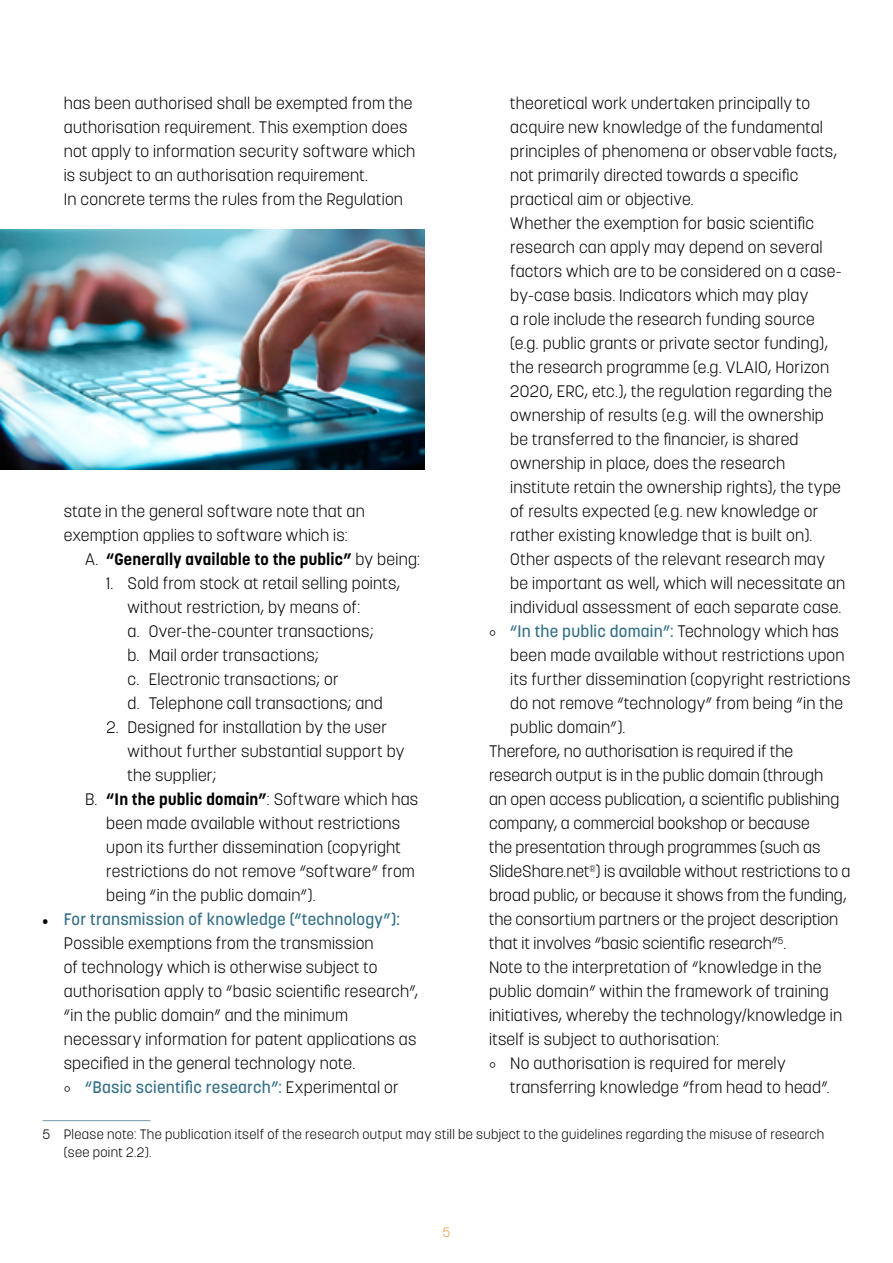
<style>
.page{position:relative;width:893px;height:1263px;background:#fff}
.page>*{position:absolute;margin:0;border:0;box-sizing:border-box;transform-origin:0 0}
.t1{font:300 16.5px/24px "Korolev";letter-spacing:.015em;color:#000}
.t2{font:700 16.5px "Korolev";letter-spacing:.01em;color:#000}
.t3{font:500 16.5px "Korolev";letter-spacing:.01em;color:#326f86}
.t4{font:300 13.65px "Korolev";color:#e6a140}
.t5{font:300 13.5px/18px "Korolev";letter-spacing:.025em;color:#000}
.s1{font-weight:300;color:#000}
.s2{font-weight:300}
.s3{font-weight:700}
.s4{font-size:11.55px}
.s5{font-weight:500;color:#326f86}
</style>
<div class="page">
<hr style="left:43px;top:1120px;width:108px;height:1px;background:#7497a6">
<img style="left:0;top:229px;width:425px;height:240px">
<p class="t1" style="left:64px;top:91px;width:353px">has been authorised shall be exempted from the authorisation requirement. This exemption does not apply to information security software which is subject to an authorisation requirement.<br>In concrete terms the rules from the Regulation</p>
<p class="t1" style="left:510px;top:91px;width:302px">theoretical work undertaken principally to</p>
<p class="t1" style="left:510px;top:115px;width:314px">acquire new knowledge of the fundamental</p>
<p class="t1" style="left:510px;top:139px;width:328px">principles of phenomena or observable facts,</p>
<p class="t1" style="left:510px;top:163px;width:290px">not primarily directed towards a specific</p>
<p class="t1" style="left:510px;top:187px;width:185px">practical aim or objective.</p>
<p class="t1" style="left:510px;top:211px;width:306px">Whether the exemption for basic scientific</p>
<p class="t1" style="left:510px;top:235px;width:314px">research can apply may depend on several</p>
<p class="t1" style="left:510px;top:259px;width:333px">factors which are to be considered on a case-</p>
<p class="t1" style="left:510px;top:283px;width:300px">by-case basis. Indicators which may play</p>
<p class="t1" style="left:510px;top:307px;width:306px">a role include the research funding source</p>
<p class="t1" style="left:510px;top:331px;width:319px">(e.g. public grants or private sector funding),</p>
<p class="t1" style="left:510px;top:355px;width:321px">the research programme (e.g. VLAIO, Horizon</p>
<p class="t1" style="left:510px;top:379px;width:323px">2020, ERC, etc.), the regulation regarding the</p>
<p class="t1" style="left:510px;top:403px;width:315px">ownership of results (e.g. will the ownership</p>
<p class="t1" style="left:510px;top:427px;width:290px">be transferred to the financier, is shared</p>
<p class="t1" style="left:510px;top:451px;width:276px">ownership in place, does the research</p>
<p class="t1" style="left:510px;top:475px;width:332px">institute retain the ownership rights), the type</p>
<p class="t1" style="left:510px;top:499px;width:310px">of results expected (e.g. new knowledge or</p>
<p class="t1" style="left:510px;top:523px;width:304px">rather existing knowledge that is built on).</p>
<p class="t1" style="left:510px;top:547px;width:317px">Other aspects of the relevant research may</p>
<p class="t1" style="left:510px;top:571px;width:336px">be important as well, which will necessitate an</p>
<p class="t1" style="left:510px;top:595px;width:333px">individual assessment of each separate case.</p>
<p class="t3" style="left:489px;top:621px;width:351px"><span class="s1">°</span> “In the public domain”: <span class="s1">Technology which has</span></p>
<p class="t1" style="left:510px;top:643px;width:336px">been made available without restrictions upon</p>
<p class="t1" style="left:510px;top:667px;width:342px">its further dissemination (copyright restrictions</p>
<p class="t1" style="left:510px;top:691px;width:334px">do not remove “technology” from being “in the</p>
<p class="t1" style="left:510px;top:715px;width:117px">public domain”).</p>
<p class="t1" style="left:489px;top:739px;width:306px">Therefore, no authorisation is required if the</p>
<p class="t1" style="left:489px;top:763px;width:336px">research output is in the public domain (through</p>
<p class="t1" style="left:489px;top:787px;width:352px">an open access publication, a scientific publishing</p>
<p class="t1" style="left:489px;top:811px;width:322px">company, a commercial bookshop or because</p>
<p class="t1" style="left:489px;top:835px;width:333px">the presentation through programmes (such as</p>
<p class="t1" style="left:489px;top:859px;width:363px">SlideShare.net<sup>®</sup>) is available without restrictions to a</p>
<p class="t1" style="left:489px;top:883px;width:359px">broad public, or because it shows from the funding,</p>
<p class="t1" style="left:489px;top:907px;width:351px">the consortium partners or the project description</p>
<p class="t1" style="left:489px;top:931px;width:299px">that it involves “basic scientific research”<sup>5</sup>.</p>
<p class="t1" style="left:489px;top:955px;width:334px">Note to the interpretation of “knowledge in the</p>
<p class="t1" style="left:489px;top:979px;width:341px">public domain” within the framework of training</p>
<p class="t1" style="left:489px;top:1003px;width:355px">initiatives, whereby the technology/knowledge in</p>
<p class="t1" style="left:489px;top:1027px;width:231px">itself is subject to authorisation:</p>
<p class="t1" style="left:489px;top:1051px;width:298px">° No authorisation is required for merely</p>
<p class="t1" style="left:510px;top:1075px;width:321px">transferring knowledge “from head to head”.</p>
<p class="t1" style="left:64px;top:499px;width:303px">state in the general software note that an exemption applies to software which is:</p>
<p class="t2" style="left:85px;top:549px;width:337px"><span class="s2">A.</span> “Generally available to the public” <span class="s2">by being:</span></p>
<p class="t1" style="left:128px;top:571px;width:274px;text-indent:-21px">1. Sold from stock at retail selling points, without restriction, by means of:<br>a. Over-the-counter transactions;<br>b. Mail order transactions;<br>c. Electronic transactions; or<br>d. Telephone call transactions; and</p>
<p class="t1" style="left:106px;top:715px;width:282px">2. Designed for installation by the user</p>
<p class="t1" style="left:128px;top:739px;width:278px">without further substantial support by</p>
<p class="t1" style="left:128px;top:763px;width:90px">the supplier;</p>
<p class="t1" style="left:85px;top:787px;width:335px">B. <span class="s3">“In the public domain”</span>: Software which has</p>
<p class="t1" style="left:106px;top:811px;width:295px">been made available without restrictions</p>
<p class="t1" style="left:106px;top:835px;width:296px">upon its further dissemination (copyright</p>
<p class="t1" style="left:106px;top:859px;width:310px">restrictions do not remove “software” from</p>
<p class="t1" style="left:106px;top:883px;width:211px">being “in the public domain”).</p>
<p class="t1" style="left:64px;top:907px;width:356px;text-indent:-21px"><span class="s4">•</span> <span class="s5">For transmission of knowledge (“technology”):<br></span>Possible exemptions from the transmission<br>of technology which is otherwise subject to authorisation apply to “basic scientific research”, “in the public domain” and the minimum necessary information for patent applications as specified in the general technology note.<br>° <span class="s5">“Basic scientific research”:</span> Experimental or</p>
<p class="t5" style="left:64px;top:1125px;width:762px;text-indent:-21px">5 Please note: The publication itself of the research output may still be subject to the guidelines regarding the misuse of research (see point 2.2).</p>
<p class="t4" style="left:442px;top:1224px;width:9px">5</p>
</div>
